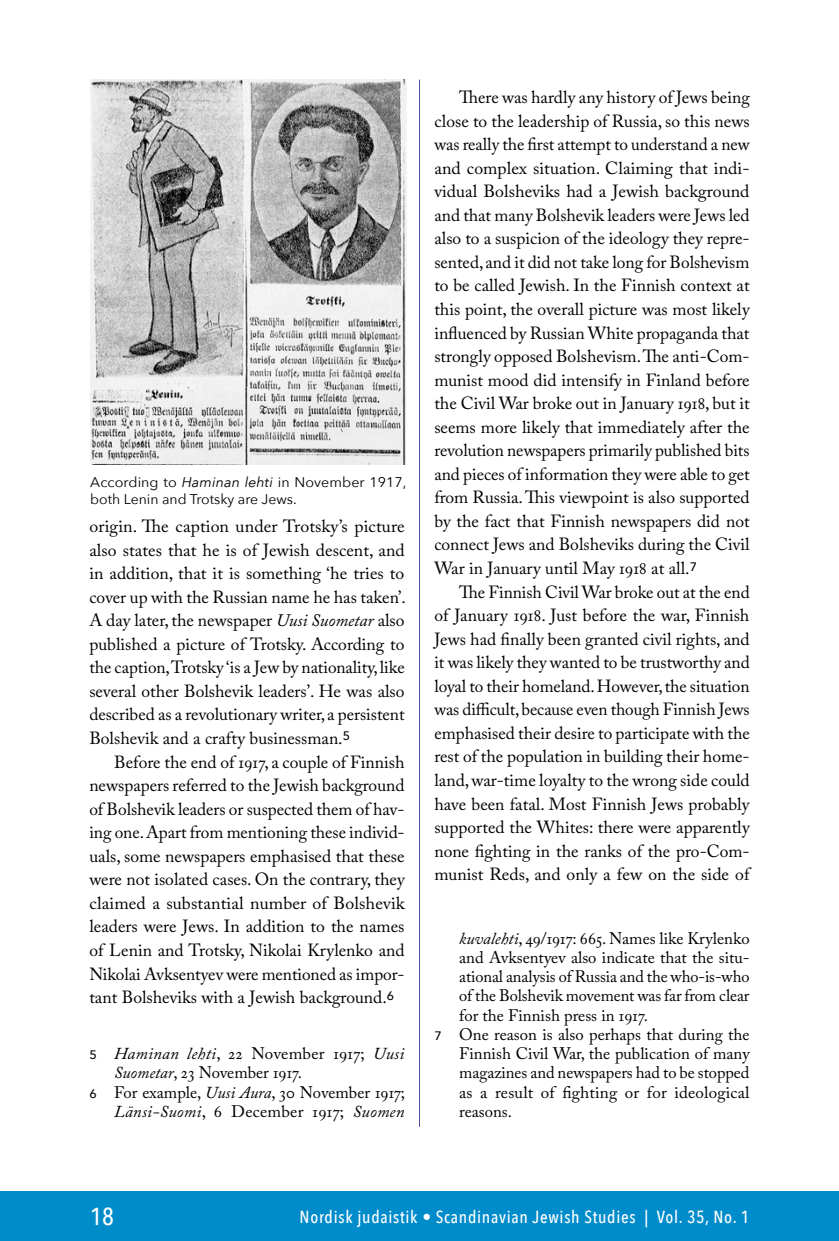
<style>
.page{position:relative;width:839px;height:1241px;background:#fff}
.page>*{position:absolute;margin:0;border:0;box-sizing:border-box;transform-origin:0 0}
.t1{font:500 24.5px "Avenir Next Condensed";color:#fff}
.t2{font:17.5px/23.6px "Adobe Caslon Pro";color:#000;text-align:justify}
.t3{font:500 17.5px "Avenir Next Condensed";letter-spacing:.04em;color:#fff}
.t4{font:16.62px "Adobe Caslon Pro";color:#000}
.t5{font:italic 16.62px "Adobe Caslon Pro";letter-spacing:.015em;color:#000}
.t6{font:14px/16.6px "Avenir Next";color:#000}
.s1{font-style:italic}
.s2{font-family:"Avenir Next";font-weight:500;font-style:normal;font-size:12.25px}
.s3{font-style:normal}
.s4{font-family:"Avenir Next";font-weight:500;font-size:12.25px}
</style>
<div class="page">
<hr style="left:419px;top:80px;width:1px;height:1046px;background:#4f529f">
<div style="left:0;top:1191px;width:838px;height:49px;background:#008bcb"></div>
<img style="left:90px;top:79px;width:316px;height:385px">
<p class="t6" style="left:90px;top:473px;width:318px">According to <span class="s1">Haminan lehti</span> in November 1917, both Lenin and Trotsky are Jews.</p>
<p class="t2" style="left:89px;top:514px;width:318px">origin. The caption under Trotsky’s picture also states that he is of Jewish descent, and in addition, that it is something ‘he tries to cover up with the Russian name he has taken’.<br>A day later, the newspaper <span class="s1">Uusi Suometar</span> also published a picture of Trotsky. According to the caption, Trotsky ‘is a Jew by nationality, like several other Bolshevik leaders’. He was also described as a revolutionary writer, a persistent Bolshevik and a crafty businessman.<sup>5</sup></p>
<p class="t2" style="left:89px;top:749px;width:317px;text-indent:25px">Before the end of 1917, a couple of Finnish newspapers referred to the Jewish background of Bolshevik leaders or suspected them of hav&shy;ing one. Apart from mentioning these individ&shy;uals, some newspapers emphasised that these were not isolated cases. On the contrary, they claimed a substantial number of Bolshevik leaders were Jews. In addition to the names of Lenin and Trotsky, Nikolai Krylenko and Nikolai Avksentyev were mentioned as impor&shy;tant Bolsheviks with a Jewish background.<sup>6</sup></p>
<p class="t5" style="left:89px;top:1043px;width:316px"><span class="s2">5</span> Haminan lehti<span class="s3">, 22 November 1917;</span> Uusi</p>
<p class="t4" style="left:114px;top:1062px;width:189px"><span class="s1">Suometar</span>, 23 November 1917.</p>
<p class="t4" style="left:89px;top:1081px;width:317px"><span class="s4">6</span> For example, <span class="s1">Uusi Aura</span>, 30 November 1917;</p>
<p class="t5" style="left:114px;top:1101px;width:292px">Länsi-Suomi<span class="s3">, 6 December 1917;</span> Suomen</p>
<p class="t2" style="left:434px;top:85px;width:317px;text-indent:25px">There was hardly any history of Jews being close to the leadership of Russia, so this news was really the first attempt to understand a new and complex situation. Claiming that indi&shy;vidual Bolsheviks had a Jewish background and that many Bolshevik leaders were Jews led also to a suspicion of the ideology they repre&shy;sented, and it did not take long for Bolshevism to be called Jewish. In the Finnish context at this point, the overall picture was most likely influenced by Russian White propaganda that strongly opposed Bolshevism. The anti-Com&shy;munist mood did intensify in Finland before the Civil War broke out in January 1918, but it seems more likely that immediately after the revolution newspapers primarily published bits and pieces of information they were able to get from Russia. This viewpoint is also supported by the fact that Finnish newspapers did not connect Jews and Bolsheviks during the Civil War in January until May 1918 at all.<sup>7</sup></p>
<p class="t2" style="left:434px;top:579px;width:317px;text-indent:25px">The Finnish Civil War broke out at the end of January 1918. Just before the war, Finnish Jews had finally been granted civil rights, and it was likely they wanted to be trustworthy and loyal to their homeland. However, the situation was difficult, because even though Finnish Jews emphasised their desire to participate with the rest of the population in building their home&shy;land, war-time loyalty to the wrong side could have been fatal. Most Finnish Jews probably supported the Whites: there were apparently none fighting in the ranks of the pro-Com&shy;munist Reds, and only a few on the side of</p>
<p class="t4" style="left:459px;top:927px;width:292px"><span class="s1">kuvalehti</span>, 49/1917: 665. Names like Krylenko</p>
<p class="t4" style="left:459px;top:947px;width:292px">and Avksentyev also indicate that the situ-</p>
<p class="t4" style="left:459px;top:966px;width:292px">ational analysis of Russia and the who-is-who</p>
<p class="t4" style="left:459px;top:985px;width:292px">of the Bolshevik movement was far from clear</p>
<p class="t4" style="left:459px;top:1004px;width:190px">for the Finnish press in 1917.</p>
<p class="t4" style="left:434px;top:1024px;width:317px"><span class="s4">7</span> One reason is also perhaps that during the</p>
<p class="t4" style="left:459px;top:1043px;width:292px">Finnish Civil War, the publication of many</p>
<p class="t4" style="left:459px;top:1062px;width:291px">magazines and newspapers had to be stopped</p>
<p class="t4" style="left:459px;top:1081px;width:292px">as a result of fighting or for ideological</p>
<p class="t4" style="left:459px;top:1101px;width:54px">reasons.</p>
<h1 class="t1" style="left:90px;top:1201px;width:25px">18</h1>
<p class="t3" style="left:299px;top:1205px;width:451px">Nordisk judaistik • Scandinavian Jewish Studies | Vol. 35, No. 1</p>
</div>
